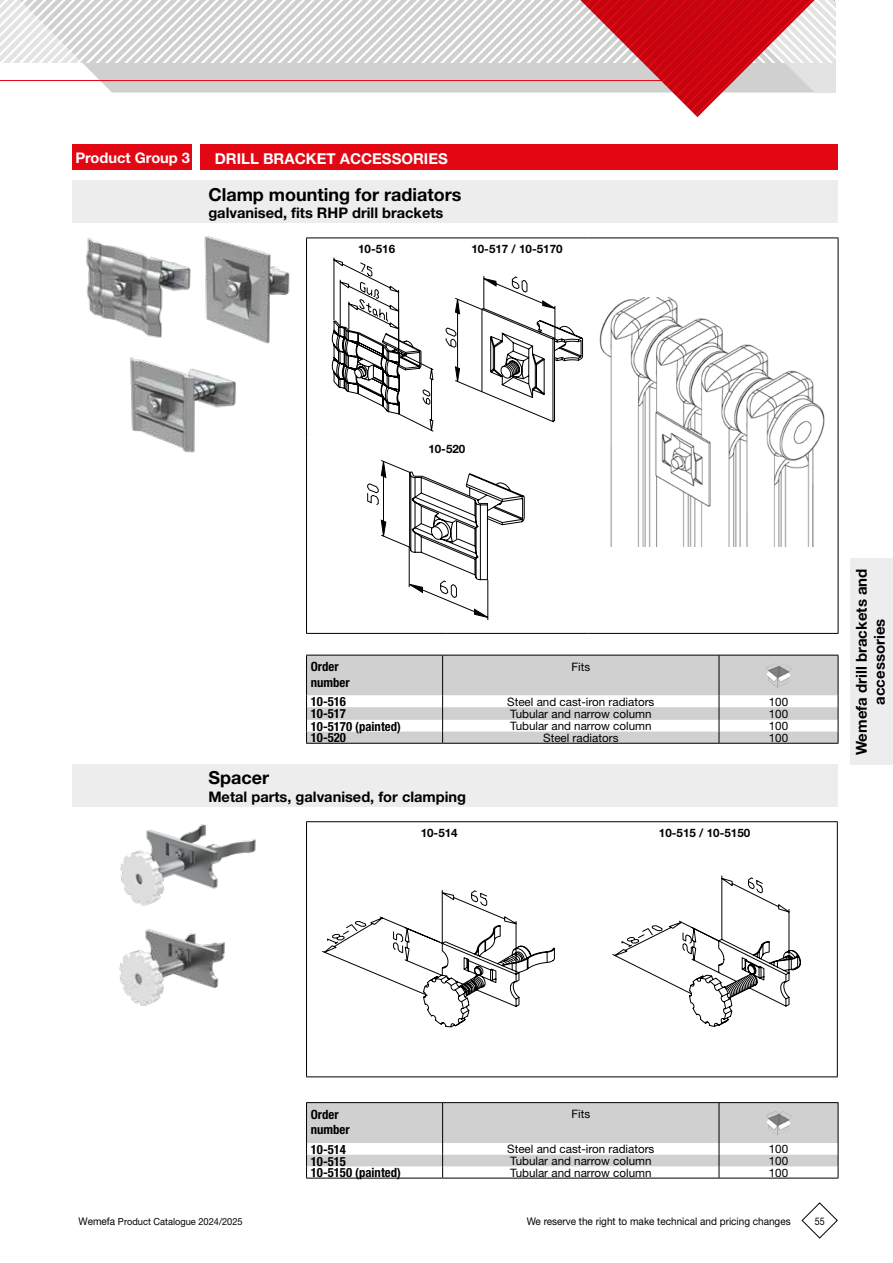
<style>
.page{position:relative;width:893px;height:1263px;background:#fff}
.page>*{position:absolute;margin:0;border:0;box-sizing:border-box;transform-origin:0 0}
.t1{font:700 18px "Helvetica Neue";color:#000}
.t2{font:700 15px/18px "Helvetica Neue";color:#000;text-align:center}
.t3{font:700 15px "Helvetica Neue";color:#fff}
.t4{font:700 14.7px "Helvetica Neue";color:#000}
.t5{font:700 14.7px "Helvetica Neue";color:#fff}
.t6{font:700 condensed 12.75px/15.3px "Helvetica Neue";color:#000}
.t7{font:11.7px "Helvetica Neue";color:#000}
.t8{font:700 11.7px "Helvetica Neue";color:#000}
.t9{font:10.5px "Helvetica Neue";color:#000;scale:.95 1}
.t10{font:10.5px "Helvetica Neue";color:#000;scale:.85 1}
.t11{font:9.75px "Helvetica Neue";color:#000;scale:.95 1}
.s1{font-size:10.5px}
</style>
<div class="page">
<div style="left:72px;top:145px;width:119px;height:25px;background:#e30613"></div>
<div style="left:200px;top:145px;width:638px;height:25px;background:#e30613"></div>
<svg style="left:801px;top:1202px;width:37px;height:37px"></svg>
<svg style="left:0;top:0;width:836px;height:117px"></svg>
<div style="left:850px;top:558px;width:43px;height:207px;background:#ededed"></div>
<hr style="left:306px;top:238px;width:141px;height:1px;background:#000">
<hr style="left:306px;top:238px;width:1px;height:200px;background:#000">
<hr style="left:447px;top:238px;width:140px;height:1px;background:#000">
<hr style="left:587px;top:238px;width:251px;height:1px;background:#000">
<hr style="left:838px;top:238px;width:1px;height:200px;background:#000">
<hr style="left:306px;top:438px;width:1px;height:195px;background:#000">
<hr style="left:838px;top:438px;width:1px;height:195px;background:#000">
<hr style="left:306px;top:633px;width:141px;height:1px;background:#000">
<hr style="left:447px;top:633px;width:140px;height:1px;background:#000">
<hr style="left:587px;top:633px;width:251px;height:1px;background:#000">
<hr style="left:306px;top:821px;width:266px;height:1px;background:#000">
<hr style="left:306px;top:822px;width:1px;height:254px;background:#000">
<hr style="left:572px;top:821px;width:266px;height:1px;background:#000">
<hr style="left:837px;top:822px;width:1px;height:254px;background:#000">
<hr style="left:306px;top:1076px;width:266px;height:1px;background:#000">
<hr style="left:572px;top:1076px;width:266px;height:1px;background:#000">
<div style="left:72px;top:764px;width:766px;height:42px;background:#ededed"></div>
<div style="left:72px;top:181px;width:766px;height:42px;background:#ededed"></div>
<img style="left:204px;top:236px;width:86px;height:108px">
<img style="left:86px;top:238px;width:105px;height:100px">
<img style="left:130px;top:342px;width:110px;height:111px">
<img style="left:120px;top:824px;width:136px;height:82px">
<img style="left:119px;top:929px;width:106px;height:77px">
<svg style="left:367px;top:460px;width:157px;height:160px"></svg>
<svg style="left:331px;top:257px;width:103px;height:175px"></svg>
<svg style="left:322px;top:890px;width:233px;height:137px"></svg>
<svg style="left:612px;top:875px;width:189px;height:152px"></svg>
<svg style="left:306px;top:655px;width:533px;height:88px"></svg>
<hr style="left:306px;top:743px;width:137px;height:1px;background:#000">
<hr style="left:443px;top:743px;width:276px;height:1px;background:#000">
<hr style="left:719px;top:743px;width:119px;height:1px;background:#000">
<img style="left:765px;top:663px;width:27px;height:25px">
<svg style="left:306px;top:1102px;width:533px;height:76px"></svg>
<hr style="left:306px;top:1178px;width:137px;height:1px;background:#000">
<hr style="left:443px;top:1178px;width:276px;height:1px;background:#000">
<hr style="left:719px;top:1178px;width:119px;height:1px;background:#000">
<img style="left:765px;top:1111px;width:27px;height:24px">
<img style="left:599px;top:298px;width:226px;height:248px">
<svg style="left:446px;top:276px;width:138px;height:146px"></svg>
<p class="t5" style="left:75px;top:149px;width:116px">Product Group 3</p>
<p class="t3" style="left:215px;top:149px;width:235px">DRILL BRACKET ACCESSORIES</p>
<h1 class="t1" style="left:208px;top:183px;width:255px">Clamp mounting for radiators</h1>
<p class="t4" style="left:208px;top:204px;width:237px">galvanised, fits RHP drill brackets</p>
<p class="t8" style="left:358px;top:242px;width:39px">10-516</p>
<p class="t8" style="left:471px;top:242px;width:93px">10-517 / 10-5170</p>
<p class="t8" style="left:428px;top:441px;width:39px">10-520</p>
<p class="t6" style="left:311px;top:659px;width:40px">Order number</p>
<p class="t7" style="left:571px;top:659px;width:20px">Fits</p>
<p class="t6" style="left:311px;top:694px;width:37px">10-516</p>
<p class="t7" style="left:507px;top:695px;width:149px">Steel and cast-iron radiators</p>
<p class="t7" style="left:769px;top:695px;width:21px">100</p>
<p class="t6" style="left:311px;top:706px;width:37px">10-517</p>
<p class="t7" style="left:510px;top:707px;width:143px">Tubular and narrow column</p>
<p class="t7" style="left:769px;top:707px;width:21px">100</p>
<p class="t6" style="left:311px;top:718px;width:92px">10-5170 (painted)</p>
<p class="t7" style="left:510px;top:719px;width:143px">Tubular and narrow column</p>
<p class="t7" style="left:769px;top:719px;width:21px">100</p>
<p class="t6" style="left:311px;top:730px;width:37px">10-520</p>
<p class="t7" style="left:543px;top:731px;width:77px">Steel radiators</p>
<p class="t7" style="left:769px;top:731px;width:21px">100</p>
<h1 class="t1" style="left:208px;top:766px;width:62px">Spacer</h1>
<p class="t4" style="left:208px;top:787px;width:259px">Metal parts, galvanised, for clamping</p>
<p class="t8" style="left:421px;top:825px;width:39px">10-514</p>
<p class="t8" style="left:659px;top:825px;width:93px">10-515 / 10-5150</p>
<p class="t2" style="left:852px;top:755px;width:188px;rotate:-90deg">Wemefa drill brackets and accessories</p>
<p class="t6" style="left:311px;top:1106px;width:40px">Order number</p>
<p class="t7" style="left:571px;top:1107px;width:20px">Fits</p>
<p class="t6" style="left:311px;top:1141px;width:37px">10-514</p>
<p class="t7" style="left:507px;top:1142px;width:149px">Steel and cast-iron radiators</p>
<p class="t7" style="left:769px;top:1142px;width:21px">100</p>
<p class="t6" style="left:311px;top:1153px;width:37px">10-515</p>
<p class="t7" style="left:510px;top:1154px;width:143px">Tubular and narrow column</p>
<p class="t7" style="left:769px;top:1154px;width:21px">100</p>
<p class="t6" style="left:311px;top:1165px;width:92px">10-5150 (painted)</p>
<p class="t7" style="left:510px;top:1165px;width:143px">Tubular and narrow column</p>
<p class="t7" style="left:769px;top:1165px;width:21px">100</p>
<p class="t11" style="left:78px;top:1216px;width:174px"><span class="s1">Wemefa</span> Product Catalogue 2024/2025</p>
<p class="t9" style="left:527px;top:1215px;width:279px">We reserve the right to make technical and pricing changes</p>
<p class="t10" style="left:815px;top:1214px;width:13px">55</p>
</div>
